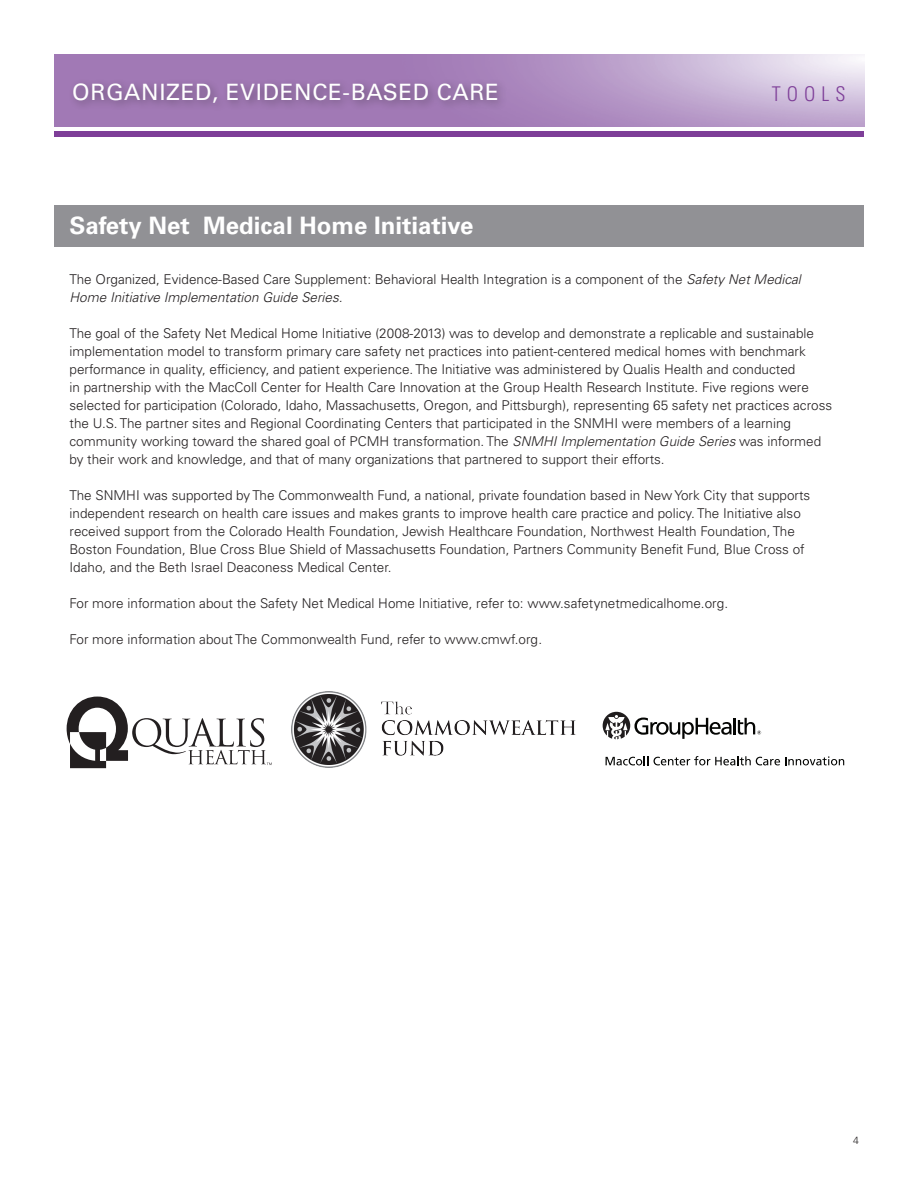
<style>
.page{position:relative;width:918px;height:1188px;background:#fff}
.page>*{position:absolute;margin:0;border:0;box-sizing:border-box;transform-origin:0 0}
.Body{font:700 24px "Univers LT Std";color:#fff}
.t1{font:22.5px "Univers LT Std";letter-spacing:.03em;color:#fff}
.t2{font:300 condensed 20.25px "Univers LT Std";letter-spacing:.3em;color:#7e3e98}
.Body-2{font:300 13.5px/18px "Univers LT Std";color:#231f20}
.t3{font:300 10.5px "Univers LT Std";color:#231f20}
.s1{font-style:italic}
</style>
<div class="page">
<div style="left:54px;top:131px;width:810px;height:5px;background:#7e3e98"></div>
<div style="left:69px;top:79px;width:439px;height:34px;background:#231f20;opacity:.45"></div>
<svg style="left:67px;top:697px;width:205px;height:71px"></svg>
<svg style="left:603px;top:712px;width:158px;height:27px"></svg>
<svg style="left:606px;top:756px;width:42px;height:9px"></svg>
<svg style="left:654px;top:756px;width:190px;height:9px"></svg>
<img style="left:292px;top:692px;width:284px;height:75px">
<div style="left:54px;top:205px;width:810px;height:42px;background:#919195"></div>
<h2 class="t1" style="left:72px;top:78px;width:428px">ORGANIZED, EVIDENCE-BASED CARE</h2>
<h3 class="t2" style="left:772px;top:82px;width:75px">TOOLS</h3>
<p class="Body" style="left:70px;top:212px;width:406px">Safety Net Medical Home Initiative</p>
<p class="Body-2" style="left:70px;top:270px;width:733px">The Organized, Evidence-Based Care Supplement: Behavioral Health Integration is a component of the <span class="s1">Safety Net Medical<br>Home Initiative Implementation Guide Series.</span></p>
<p class="Body-2" style="left:70px;top:324px;width:764px">The goal of the Safety Net Medical Home Initiative (2008-2013) was to develop and demonstrate a replicable and sustainable implementation model to transform primary care safety net practices into patient-centered medical homes with benchmark performance in quality, efficiency, and patient experience. The Initiative was administered by Qualis Health and conducted<br>in partnership with the MacColl Center for Health Care Innovation at the Group Health Research Institute. Five regions were selected for participation (Colorado, Idaho, Massachusetts, Oregon, and Pittsburgh), representing 65 safety net practices across the U.S. The partner sites and Regional Coordinating Centers that participated in the SNMHI were members of a learning community working toward the shared goal of PCMH transformation. The <span class="s1">SNMHI Implementation Guide Series</span> was informed by their work and knowledge, and that of many organizations that partnered to support their efforts.</p>
<p class="Body-2" style="left:70px;top:486px;width:742px">The SNMHI was supported by The Commonwealth Fund, a national, private foundation based in New York City that supports independent research on health care issues and makes grants to improve health care practice and policy. The Initiative also received support from the Colorado Health Foundation, Jewish Healthcare Foundation, Northwest Health Foundation, The Boston Foundation, Blue Cross Blue Shield of Massachusetts Foundation, Partners Community Benefit Fund, Blue Cross of Idaho, and the Beth Israel Deaconess Medical Center.</p>
<p class="Body-2" style="left:70px;top:594px;width:660px">For more information about the Safety Net Medical Home Initiative, refer to: www.safetynetmedicalhome.org.</p>
<p class="Body-2" style="left:70px;top:630px;width:474px">For more information about The Commonwealth Fund, refer to www.cmwf.org.</p>
<p class="t3" style="left:853px;top:1133px;width:7px">4</p>
</div>
